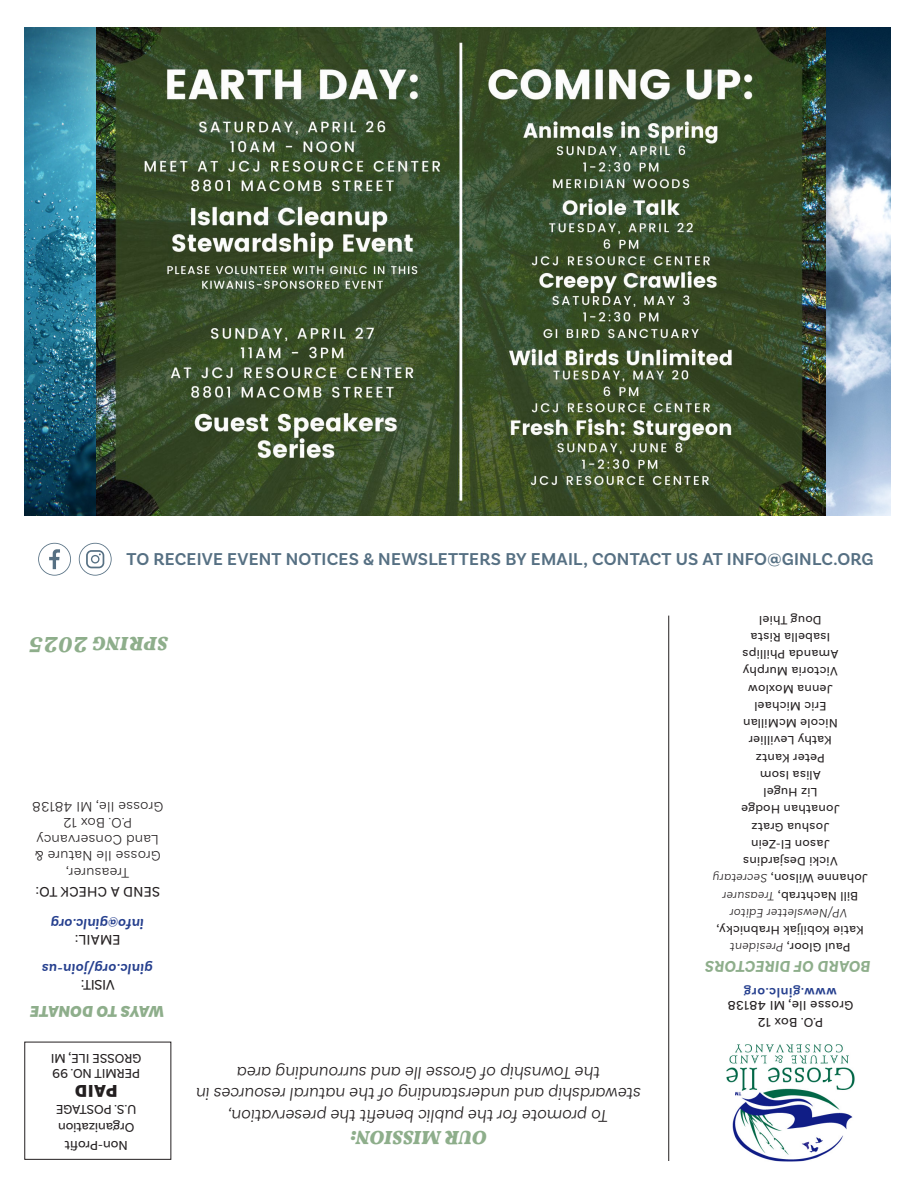
<style>
.page{position:relative;width:918px;height:1188px;background:#fff}
.page>*{position:absolute;margin:0;border:0;box-sizing:border-box;transform-origin:0 0}
.t1{font:italic 900 22.5px "Charter";color:#8eae8b}
.t2{font:italic 700 19.5px "Vollkorn";color:#8eae8b}
.t3{font:italic 300 18px "Basic Sans";color:#231f20}
.t4{font:600 18px "Basic Sans";letter-spacing:.01em;color:#567083}
.t5{font:900 18px "Basic Sans";color:#231f20}
.t6{font:italic 700 16.5px "Basic Sans";letter-spacing:.02em;color:#8eae8b}
.t7{font:italic 900 16.5px "Basic Sans";color:#8eae8b}
.t8{font:300 14.7px/16.5px "Basic Sans";letter-spacing:.02em;color:#231f20}
.t9{font:italic 600 14.7px "Basic Sans";letter-spacing:.02em;color:#253f8e}
.t10{font:14.7px "Basic Sans";letter-spacing:.02em;color:#231f20}
.t11{font:13.5px "Basic Sans";color:#231f20}
.t12{font:13.5px "Basic Sans";letter-spacing:.03em;color:#231f20}
.t13{font:600 13.5px "Basic Sans";letter-spacing:.05em;color:#253f8e}
.t14{font:12.75px "Basic Sans";letter-spacing:.03em;color:#231f20}
.t15{font:italic 300 12.75px "Basic Sans";letter-spacing:.03em;color:#231f20}
.t16{font:italic 600 12px "Basic Sans";color:#253f8e}
.s1{font-size:16.5px}
.s2{font-weight:300;font-style:italic}
</style>
<div class="page">
<img style="left:826px;top:27px;width:65px;height:489px">
<div style="left:24px;top:1042px;width:147px;height:118px;border:1px solid #231f20"></div>
<img style="left:726px;top:1044px;width:129px;height:117px">
<hr style="left:668px;top:616px;width:1px;height:545px;background:#231f20">
<svg style="left:38px;top:543px;width:33px;height:33px"></svg>
<svg style="left:79px;top:543px;width:33px;height:33px"></svg>
<img style="left:95px;top:27px;width:731px;height:489px">
<img style="left:24px;top:27px;width:71px;height:489px">
<p class="t4" style="left:126px;top:548px;width:749px">TO RECEIVE EVENT NOTICES &amp; NEWSLETTERS BY EMAIL, CONTACT US AT INFO<span class="s1">@</span>GINLC.ORG</p>
<p class="t1" style="left:88px;top:658px;width:60px;rotate:-180deg">2025</p>
<p class="t2" style="left:168px;top:655px;width:77px;rotate:-180deg">SPRING</p>
<p class="t8" style="left:163px;top:815px;width:133px;rotate:-180deg">Grosse Ile, MI 48138</p>
<p class="t8" style="left:132px;top:832px;width:70px;rotate:-180deg">P.O. Box 12</p>
<p class="t8" style="left:161px;top:865px;width:127px;rotate:-180deg">Grosse Ile Nature &amp;<br>Land Conservancy</p>
<p class="t8" style="left:129px;top:881px;width:65px;rotate:-180deg">Treasurer,</p>
<p class="t10" style="left:160px;top:901px;width:126px;rotate:-180deg">SEND A CHECK TO:</p>
<p class="t9" style="left:108px;top:932px;width:59px;rotate:-180deg">ginlc.org</p>
<p class="t16" style="left:118px;top:930px;width:11px;rotate:-180deg">@</p>
<p class="t9" style="left:144px;top:932px;width:27px;rotate:-180deg">info</p>
<p class="t10" style="left:121px;top:949px;width:47px;rotate:-180deg">EMAIL:</p>
<p class="t9" style="left:153px;top:977px;width:112px;rotate:-180deg">ginlc.org/join-us</p>
<p class="t10" style="left:115px;top:994px;width:35px;rotate:-180deg">VISIT:</p>
<p class="t7" style="left:165px;top:1021px;width:135px;rotate:-180deg">WAYS TO DONATE</p>
<p class="t11" style="left:141px;top:1066px;width:92px;rotate:-180deg">GROSSE ILE, MI</p>
<p class="t11" style="left:140px;top:1081px;width:89px;rotate:-180deg">PERMIT NO. 99</p>
<p class="t5" style="left:117px;top:1102px;width:44px;rotate:-180deg">PAID</p>
<p class="t11" style="left:136px;top:1117px;width:82px;rotate:-180deg">U.S. POSTAGE</p>
<p class="t11" style="left:134px;top:1135px;width:78px;rotate:-180deg">Organization</p>
<p class="t11" style="left:128px;top:1153px;width:65px;rotate:-180deg">Non-Profit</p>
<p class="t3" style="left:601px;top:1083px;width:365px;rotate:-180deg">the Township of Grosse Ile and surrounding area</p>
<p class="t3" style="left:642px;top:1105px;width:447px;rotate:-180deg">stewardship and understanding of the natural resources in</p>
<p class="t3" style="left:609px;top:1127px;width:382px;rotate:-180deg">To promote for the public benefit the preservation,</p>
<p class="t2" style="left:487px;top:1150px;width:138px;rotate:-180deg">OUR MISSION:</p>
<p class="t14" style="left:822px;top:627px;width:64px;rotate:-180deg">Doug Thiel</p>
<p class="t14" style="left:830px;top:645px;width:81px;rotate:-180deg">Isabella Rista</p>
<p class="t14" style="left:838px;top:662px;width:97px;rotate:-180deg">Amanda Phillips</p>
<p class="t14" style="left:838px;top:679px;width:97px;rotate:-180deg">Victoria Murphy</p>
<p class="t14" style="left:833px;top:696px;width:86px;rotate:-180deg">Jenna Moxlow</p>
<p class="t14" style="left:827px;top:714px;width:74px;rotate:-180deg">Eric Michael</p>
<p class="t14" style="left:838px;top:731px;width:96px;rotate:-180deg">Nicole McMillan</p>
<p class="t14" style="left:832px;top:748px;width:85px;rotate:-180deg">Kathy Levillier</p>
<p class="t14" style="left:825px;top:765px;width:70px;rotate:-180deg">Peter Kantz</p>
<p class="t14" style="left:821px;top:783px;width:62px;rotate:-180deg">Alisa Isom</p>
<p class="t14" style="left:817px;top:800px;width:55px;rotate:-180deg">Liz Hugel</p>
<p class="t14" style="left:840px;top:817px;width:100px;rotate:-180deg">Jonathan Hodge</p>
<p class="t14" style="left:829px;top:834px;width:79px;rotate:-180deg">Joshua Gratz</p>
<p class="t14" style="left:830px;top:852px;width:80px;rotate:-180deg">Jason El-Zein</p>
<p class="t14" style="left:838px;top:869px;width:96px;rotate:-180deg">Vicki Desjardins</p>
<p class="t14" style="left:868px;top:886px;width:156px;rotate:-180deg">Johanne Wilson, <span class="s2">Secretary</span></p>
<p class="t14" style="left:858px;top:903px;width:137px;rotate:-180deg">Bill Nachtrab, <span class="s2">Treasurer</span></p>
<p class="t15" style="left:848px;top:921px;width:119px;rotate:-180deg">VP/Newsletter Editor</p>
<p class="t14" style="left:864px;top:938px;width:149px;rotate:-180deg">Katie Kobiljak Hrabnicky,</p>
<p class="t14" style="left:851px;top:955px;width:122px;rotate:-180deg">Paul Gloor, <span class="s2">President</span></p>
<p class="t6" style="left:871px;top:976px;width:167px;rotate:-180deg">BOARD OF DIRECTORS</p>
<p class="t13" style="left:837px;top:1000px;width:94px;rotate:-180deg">www.ginlc.org</p>
<p class="t12" style="left:853px;top:1014px;width:127px;rotate:-180deg">Grosse Ile, MI 48138</p>
<p class="t11" style="left:823px;top:1030px;width:67px;rotate:-180deg">P.O. Box 12</p>
</div>
